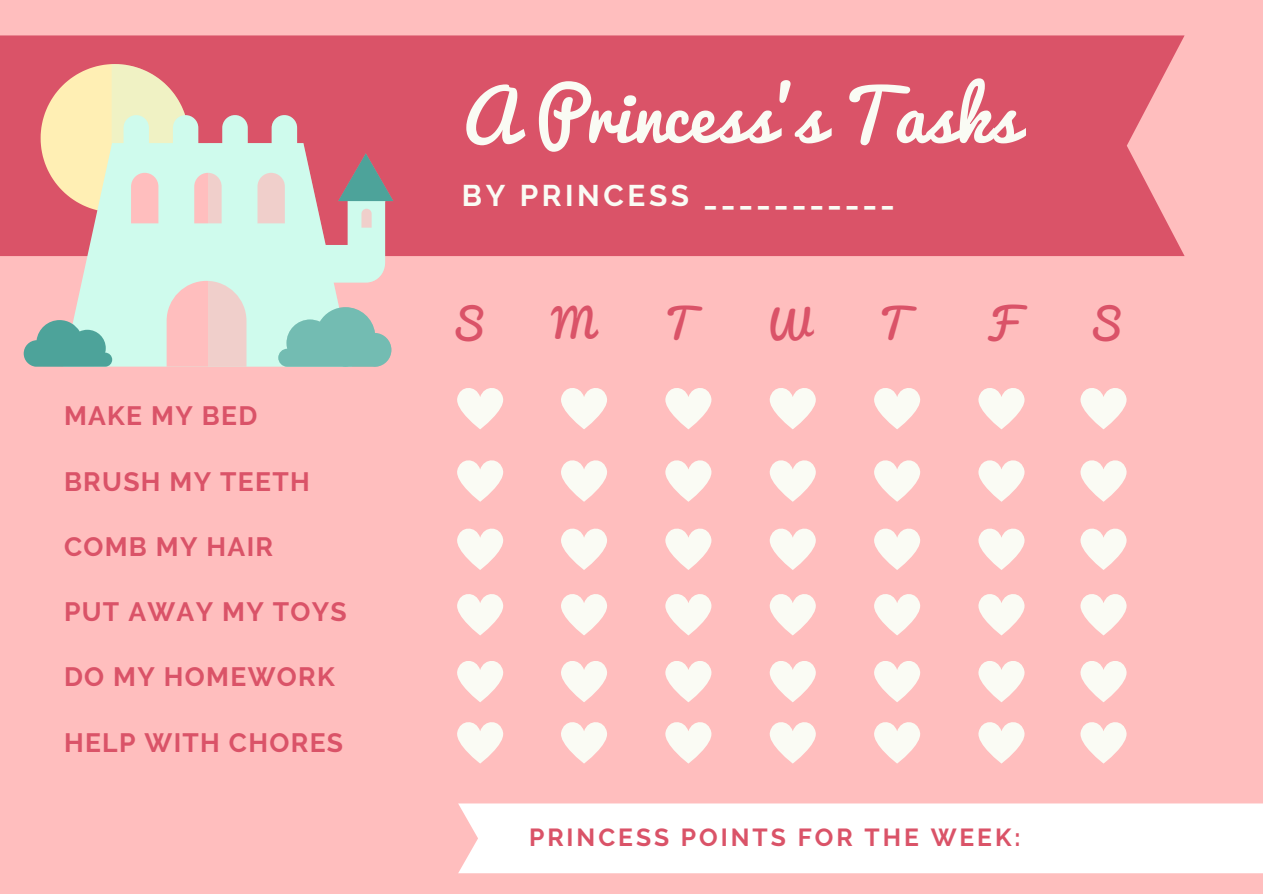
<style>
.page{position:relative;width:1263px;height:894px;background:#fff}
.page>*{position:absolute;margin:0;border:0;box-sizing:border-box;transform-origin:0 0}
.t1{font:69.45px "Pacifico";color:#fafbf4}
.t2{font:39.75px "Pacifico";color:#da5368}
.t3{font:700 29.7px "Raleway";letter-spacing:.12em;color:#fafbf4}
.t4{font:700 26.4px "Raleway";letter-spacing:.05em;color:#da5368}
.t5{font:700 24.6px "Raleway";letter-spacing:.12em;color:#da5368}
</style>
<div class="page">
<div style="left:0;top:0;width:1263px;height:893px;background:#ffbebe"></div>
<div style="left:0;top:35px;width:1185px;height:221px;background:#da5368"></div>
<svg style="left:63px;top:223px;width:145px;height:143px;background:#d3ebe1"></svg>
<svg style="left:41px;top:64px;width:181px;height:159px;background:#e7ccb6"></svg>
<svg style="left:167px;top:281px;width:41px;height:85px"></svg>
<svg style="left:208px;top:115px;width:185px;height:251px;background:#d7cfca"></svg>
<svg style="left:338px;top:153px;width:55px;height:48px;background:#937b81"></svg>
<svg style="left:24px;top:320px;width:88px;height:46px;background:#74b3aa"></svg>
<svg style="left:278px;top:307px;width:113px;height:60px;background:#90c5bc"></svg>
<svg style="left:457px;top:388px;width:46px;height:41px"></svg>
<svg style="left:561px;top:388px;width:46px;height:41px"></svg>
<svg style="left:665px;top:388px;width:46px;height:41px"></svg>
<svg style="left:770px;top:388px;width:46px;height:41px"></svg>
<svg style="left:874px;top:388px;width:46px;height:41px"></svg>
<svg style="left:978px;top:388px;width:46px;height:41px"></svg>
<svg style="left:1080px;top:388px;width:47px;height:41px"></svg>
<svg style="left:457px;top:460px;width:46px;height:41px"></svg>
<svg style="left:561px;top:460px;width:46px;height:41px"></svg>
<svg style="left:665px;top:460px;width:46px;height:41px"></svg>
<svg style="left:770px;top:460px;width:46px;height:41px"></svg>
<svg style="left:874px;top:460px;width:46px;height:41px"></svg>
<svg style="left:978px;top:460px;width:46px;height:41px"></svg>
<svg style="left:1080px;top:460px;width:47px;height:41px"></svg>
<svg style="left:457px;top:528px;width:46px;height:42px"></svg>
<svg style="left:561px;top:528px;width:46px;height:42px"></svg>
<svg style="left:665px;top:528px;width:46px;height:42px"></svg>
<svg style="left:770px;top:528px;width:46px;height:42px"></svg>
<svg style="left:874px;top:528px;width:46px;height:42px"></svg>
<svg style="left:978px;top:528px;width:46px;height:42px"></svg>
<svg style="left:1080px;top:528px;width:47px;height:42px"></svg>
<svg style="left:457px;top:594px;width:46px;height:41px"></svg>
<svg style="left:561px;top:594px;width:46px;height:41px"></svg>
<svg style="left:665px;top:594px;width:46px;height:41px"></svg>
<svg style="left:770px;top:594px;width:46px;height:41px"></svg>
<svg style="left:874px;top:594px;width:46px;height:41px"></svg>
<svg style="left:978px;top:594px;width:46px;height:41px"></svg>
<svg style="left:1080px;top:594px;width:47px;height:41px"></svg>
<svg style="left:457px;top:661px;width:46px;height:41px"></svg>
<svg style="left:561px;top:661px;width:46px;height:41px"></svg>
<svg style="left:665px;top:661px;width:46px;height:41px"></svg>
<svg style="left:770px;top:661px;width:46px;height:41px"></svg>
<svg style="left:874px;top:661px;width:46px;height:41px"></svg>
<svg style="left:978px;top:661px;width:46px;height:41px"></svg>
<svg style="left:1080px;top:661px;width:47px;height:41px"></svg>
<svg style="left:457px;top:722px;width:46px;height:41px"></svg>
<svg style="left:561px;top:722px;width:46px;height:41px"></svg>
<svg style="left:665px;top:722px;width:46px;height:41px"></svg>
<svg style="left:770px;top:722px;width:46px;height:41px"></svg>
<svg style="left:874px;top:722px;width:46px;height:41px"></svg>
<svg style="left:978px;top:722px;width:46px;height:41px"></svg>
<svg style="left:1080px;top:722px;width:47px;height:41px"></svg>
<div style="left:458px;top:803px;width:805px;height:70px;background:#fff"></div>
<p class="t4" style="left:64px;top:400px;width:195px">MAKE MY BED</p>
<p class="t4" style="left:64px;top:465px;width:247px">BRUSH MY TEETH</p>
<p class="t4" style="left:64px;top:531px;width:211px">COMB MY HAIR</p>
<p class="t4" style="left:64px;top:596px;width:284px">PUT AWAY MY TOYS</p>
<p class="t4" style="left:64px;top:661px;width:272px">DO MY HOMEWORK</p>
<p class="t4" style="left:64px;top:726px;width:281px">HELP WITH CHORES</p>
<p class="t1" style="left:462px;top:78px;width:558px">A Princess's Tasks</p>
<p class="t3" style="left:462px;top:177px;width:434px">BY PRINCESS ___________</p>
<p class="t2" style="left:451px;top:301px;width:34px">S</p>
<p class="t2" style="left:552px;top:301px;width:44px">M</p>
<p class="t2" style="left:664px;top:301px;width:31px">T</p>
<p class="t2" style="left:763px;top:301px;width:48px">W</p>
<p class="t2" style="left:878px;top:301px;width:31px">T</p>
<p class="t2" style="left:985px;top:301px;width:28px">F</p>
<p class="t2" style="left:1088px;top:301px;width:34px">S</p>
<p class="t5" style="left:529px;top:822px;width:493px">PRINCESS POINTS FOR THE WEEK:</p>
</div>
